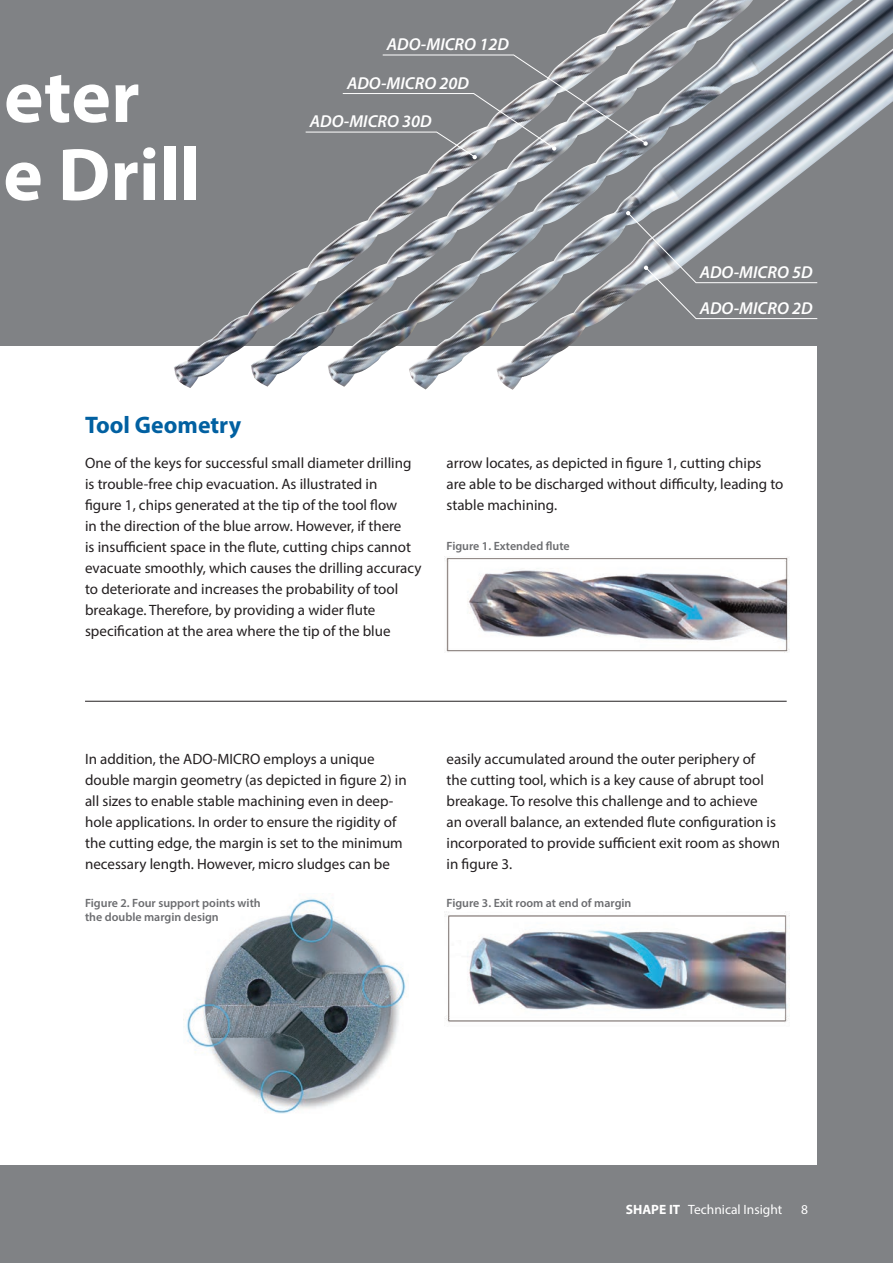
<style>
.page{position:relative;width:893px;height:1263px;background:#808285}
.page>*{position:absolute;margin:0;border:0;box-sizing:border-box;transform-origin:0 0}
.t1{font:700 75px/78px "Myriad Pro";color:#fff}
.t2{font:700 24px "Myriad Pro";color:#0160a1}
.t3{font:italic 600 17.25px/35.8px "Myriad Pro";color:#fff}
.t4{font:15px/21px "Myriad Pro";color:#231f20}
.t5{font:13.5px "Myriad Pro";color:#fff}
.t6{font:600 12px/13.5px "Myriad Pro";color:#6c6d70}
.s1{font-weight:700}
</style>
<div class="page">
<div style="left:0;top:347px;width:816px;height:818px;background:#fff"></div>
<img style="left:186px;top:898px;width:221px;height:216px">
<img style="left:423px;top:0;width:470px;height:389px">
<img style="left:753px;top:0;width:100px;height:387px">
<img style="left:676px;top:0;width:77px;height:387px">
<img style="left:174px;top:0;width:502px;height:388px">
<img style="left:444px;top:557px;width:346px;height:96px">
<img style="left:444px;top:912px;width:346px;height:111px">
<hr style="left:85px;top:701px;width:702px;height:1px;background:#231f20">
<svg style="left:305px;top:54px;width:343px;height:105px"></svg>
<svg style="left:626px;top:211px;width:192px;height:108px"></svg>
<h1 class="t1" style="left:3px;top:55px;width:199px">eter<br>e Drill</h1>
<p class="t3" style="left:387px;top:26px;width:123px">ADO-MICRO 12D</p>
<p class="t3" style="left:347px;top:65px;width:123px">ADO-MICRO 20D</p>
<p class="t3" style="left:310px;top:103px;width:123px">ADO-MICRO 30D</p>
<h2 class="t2" style="left:85px;top:410px;width:158px">Tool Geometry</h2>
<p class="t3" style="left:700px;top:254px;width:114px">ADO-MICRO 5D<br>ADO-MICRO 2D</p>
<p class="t4" style="left:85px;top:453px;width:338px">One of the keys for successful small diameter drilling is trouble-free chip evacuation. As illustrated in<br>figure 1, chips generated at the tip of the tool flow<br>in the direction of the blue arrow. However, if there<br>is insufficient space in the flute, cutting chips cannot evacuate smoothly, which causes the drilling accuracy to deteriorate and increases the probability of tool breakage. Therefore, by providing a wider flute specification at the area where the tip of the blue</p>
<p class="t4" style="left:446px;top:453px;width:339px">arrow locates, as depicted in figure 1, cutting chips are able to be discharged without difficulty, leading to stable machining.</p>
<p class="t6" style="left:446px;top:538px;width:125px">Figure 1. Extended flute</p>
<p class="t4" style="left:85px;top:748px;width:323px">In addition, the ADO-MICRO employs a unique double margin geometry (as depicted in figure 2) in all sizes to enable stable machining even in deep&shy;hole applications. In order to ensure the rigidity of the cutting edge, the margin is set to the minimum necessary length. However, micro sludges can be</p>
<p class="t4" style="left:446px;top:748px;width:335px">easily accumulated around the outer periphery of<br>the cutting tool, which is a key cause of abrupt tool breakage. To resolve this challenge and to achieve<br>an overall balance, an extended flute configuration is incorporated to provide sufficient exit room as shown in figure 3.</p>
<p class="t6" style="left:85px;top:896px;width:177px">Figure 2. Four support points with the double margin design</p>
<p class="t6" style="left:446px;top:896px;width:186px">Figure 3. Exit room at end of margin</p>
<p class="t5" style="left:626px;top:1201px;width:158px"><span class="s1">SHAPE IT</span> Technical Insight</p>
<p class="t5" style="left:801px;top:1201px;width:8px">8</p>
</div>
